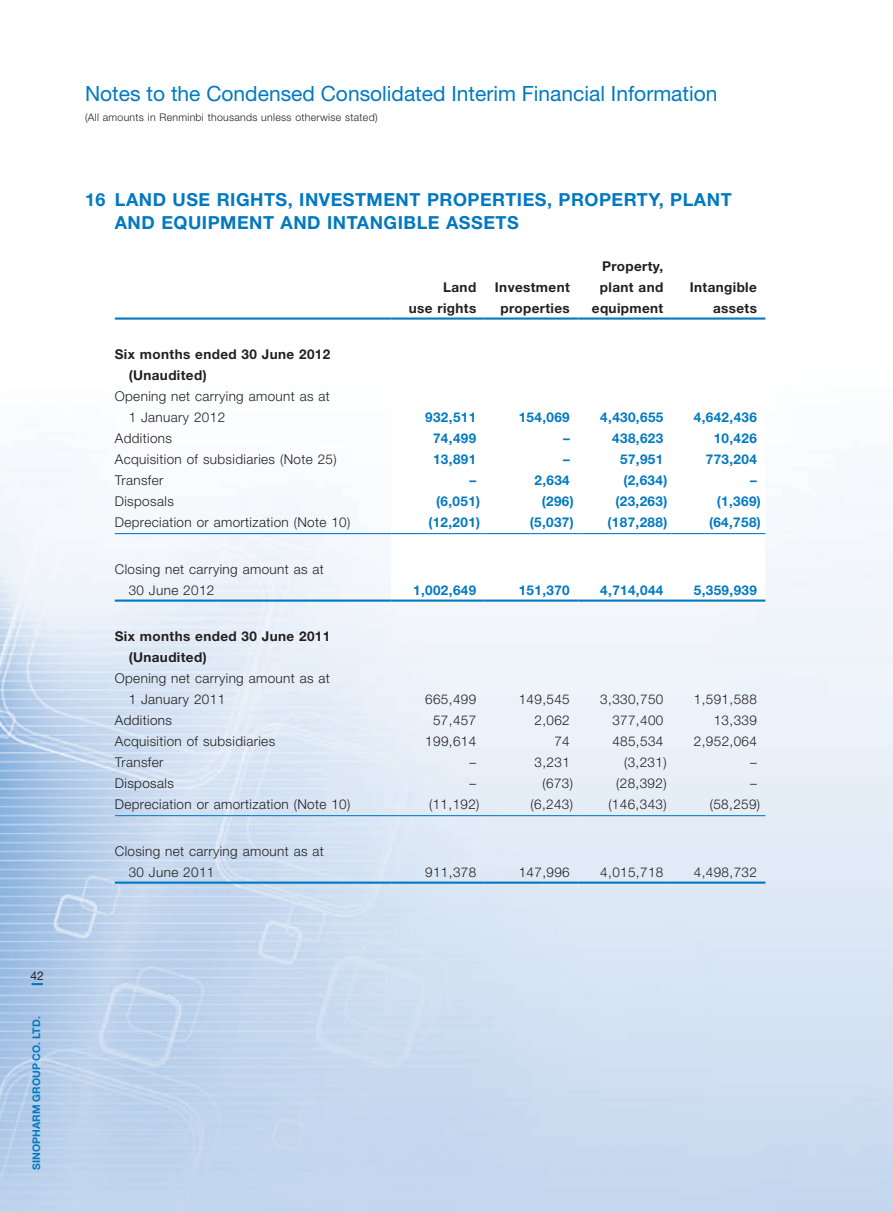
<style>
.page{position:relative;width:893px;height:1212px;background:#fff}
.page>*{position:absolute;margin:0;border:0;box-sizing:border-box;transform-origin:0 0}
.t1{font:21px "Helvetica Neue LT Std";color:#0079c2}
.t2{font:700 18px/22.5px "Helvetica Neue LT Std";letter-spacing:.03em;color:#0079c2}
.t3{font:300 13.5px/21px "Helvetica Neue LT Std";letter-spacing:.03em;color:#231f20}
.t4{font:700 13.5px "Helvetica Neue LT Std";letter-spacing:.03em;color:#0079c2}
.t5{font:700 13.5px/21px "Helvetica Neue LT Std";letter-spacing:.03em;color:#231f20;text-align:right}
.t6{font:12px "Helvetica Neue LT Std";color:#231f20}
.t7{font:300 10.5px "Helvetica Neue LT Std";letter-spacing:.03em;color:#231f20}
.t8{font:700 10.5px "Helvetica Neue LT Std";color:#0079c2}
</style>
<div class="page">
<img style="left:0;top:317px;width:893px;height:895px">
<svg style="left:32px;top:983px;width:11px;height:2px"></svg>
<svg style="left:391px;top:320px;width:374px;height:279px"></svg>
<hr style="left:115px;top:317px;width:276px;height:3px;background:#0079c2">
<hr style="left:391px;top:317px;width:94px;height:3px;background:#0079c2">
<hr style="left:485px;top:317px;width:93px;height:3px;background:#0079c2">
<hr style="left:578px;top:317px;width:94px;height:3px;background:#0079c2">
<hr style="left:672px;top:317px;width:93px;height:3px;background:#0079c2">
<hr style="left:115px;top:533px;width:276px;height:1px;background:#0079c2">
<hr style="left:391px;top:533px;width:94px;height:1px;background:#0079c2">
<hr style="left:485px;top:533px;width:93px;height:1px;background:#0079c2">
<hr style="left:578px;top:533px;width:94px;height:1px;background:#0079c2">
<hr style="left:672px;top:533px;width:93px;height:1px;background:#0079c2">
<hr style="left:115px;top:599px;width:276px;height:3px;background:#0079c2">
<hr style="left:391px;top:599px;width:94px;height:3px;background:#0079c2">
<hr style="left:485px;top:599px;width:93px;height:3px;background:#0079c2">
<hr style="left:578px;top:599px;width:94px;height:3px;background:#0079c2">
<hr style="left:672px;top:599px;width:93px;height:3px;background:#0079c2">
<hr style="left:115px;top:815px;width:276px;height:1px;background:#0079c2">
<hr style="left:391px;top:815px;width:94px;height:1px;background:#0079c2">
<hr style="left:485px;top:815px;width:93px;height:1px;background:#0079c2">
<hr style="left:578px;top:815px;width:94px;height:1px;background:#0079c2">
<hr style="left:672px;top:815px;width:93px;height:1px;background:#0079c2">
<hr style="left:115px;top:881px;width:276px;height:3px;background:#0079c2">
<hr style="left:391px;top:881px;width:94px;height:3px;background:#0079c2">
<hr style="left:485px;top:881px;width:93px;height:3px;background:#0079c2">
<hr style="left:578px;top:881px;width:94px;height:3px;background:#0079c2">
<hr style="left:672px;top:881px;width:93px;height:3px;background:#0079c2">
<p class="t6" style="left:31px;top:968px;width:15px">42</p>
<p class="t8" style="left:30px;top:1170px;width:155px;rotate:-90deg">Sinopharm group co. ltd.</p>
<h1 class="t1" style="left:85px;top:81px;width:634px">Notes to the Condensed Consolidated Interim Financial Information</h1>
<p class="t7" style="left:85px;top:111px;width:294px">(All amounts in Renminbi thousands unless otherwise stated)</p>
<h2 class="t2" style="left:85px;top:188px;width:247px">16 Land use rights, inves</h2>
<h2 class="t2" style="left:115px;top:188px;width:618px;text-indent:240px">tment properties, property, plant and equipment and intangible asse</h2>
<h2 class="t2" style="left:495px;top:211px;width:23px">ts</h2>
<p class="t5" style="left:129px;top:344px;width:203px;text-align:left;text-indent:-14px">Six months ended 30 June 2012 (Unaudited)</p>
<p class="t3" style="left:129px;top:386px;width:203px;text-indent:-14px">Opening net carrying amount as at<br>1 January 2012</p>
<p class="t5" style="left:409px;top:276px;width:69px">Land<br>use rights</p>
<p class="t5" style="left:495px;top:276px;width:76px;text-align:center">Investment properties</p>
<p class="t5" style="left:592px;top:255px;width:73px">Property, plant and equipment</p>
<p class="t5" style="left:690px;top:276px;width:69px">Intangible assets</p>
<p class="t4" style="left:425px;top:409px;width:53px">932,511</p>
<p class="t4" style="left:519px;top:409px;width:53px">154,069</p>
<p class="t4" style="left:600px;top:409px;width:65px">4,430,655</p>
<p class="t4" style="left:694px;top:409px;width:65px">4,642,436</p>
<p class="t3" style="left:115px;top:428px;width:59px">Additions</p>
<p class="t4" style="left:433px;top:430px;width:45px">74,499</p>
<p class="t4" style="left:563px;top:430px;width:8px">–</p>
<p class="t4" style="left:612px;top:430px;width:53px">438,623</p>
<p class="t4" style="left:714px;top:430px;width:45px">10,426</p>
<p class="t3" style="left:115px;top:449px;width:223px">Acquisition of subsidiaries (Note 25)</p>
<p class="t4" style="left:433px;top:451px;width:45px">13,891</p>
<p class="t4" style="left:563px;top:451px;width:8px">–</p>
<p class="t4" style="left:620px;top:451px;width:45px">57,951</p>
<p class="t4" style="left:706px;top:451px;width:53px">773,204</p>
<p class="t3" style="left:115px;top:470px;width:50px">Transfer</p>
<p class="t4" style="left:469px;top:472px;width:8px">–</p>
<p class="t4" style="left:534px;top:472px;width:37px">2,634</p>
<p class="t4" style="left:623px;top:472px;width:46px">(2,634)</p>
<p class="t4" style="left:750px;top:472px;width:8px">–</p>
<p class="t3" style="left:115px;top:491px;width:61px">Disposals</p>
<p class="t4" style="left:436px;top:493px;width:46px">(6,051)</p>
<p class="t4" style="left:542px;top:493px;width:34px">(296)</p>
<p class="t4" style="left:615px;top:493px;width:53px">(23,263)</p>
<p class="t4" style="left:717px;top:493px;width:46px">(1,369)</p>
<p class="t3" style="left:115px;top:512px;width:237px">Depreciation or amortization (Note 10)</p>
<p class="t4" style="left:428px;top:514px;width:53px">(12,201)</p>
<p class="t4" style="left:530px;top:514px;width:46px">(5,037)</p>
<p class="t4" style="left:608px;top:514px;width:61px">(187,288)</p>
<p class="t4" style="left:709px;top:514px;width:53px">(64,758)</p>
<p class="t3" style="left:129px;top:558px;width:197px;text-indent:-14px">Closing net carrying amount as at<br>30 June 2012</p>
<p class="t4" style="left:413px;top:582px;width:65px">1,002,649</p>
<p class="t4" style="left:519px;top:582px;width:53px">151,370</p>
<p class="t4" style="left:600px;top:582px;width:65px">4,714,044</p>
<p class="t4" style="left:694px;top:582px;width:65px">5,359,939</p>
<p class="t5" style="left:129px;top:626px;width:203px;text-align:left;text-indent:-14px">Six months ended 30 June 2011 (Unaudited)</p>
<p class="t3" style="left:129px;top:668px;width:203px;text-indent:-14px">Opening net carrying amount as at<br>1 January 2011</p>
<p class="t3" style="left:425px;top:689px;width:53px">665,499</p>
<p class="t3" style="left:519px;top:689px;width:53px">149,545</p>
<p class="t3" style="left:600px;top:689px;width:65px">3,330,750</p>
<p class="t3" style="left:694px;top:689px;width:65px">1,591,588</p>
<p class="t3" style="left:115px;top:710px;width:59px">Additions</p>
<p class="t3" style="left:433px;top:710px;width:45px">57,457</p>
<p class="t3" style="left:534px;top:710px;width:37px">2,062</p>
<p class="t3" style="left:612px;top:710px;width:53px">377,400</p>
<p class="t3" style="left:714px;top:710px;width:45px">13,339</p>
<p class="t3" style="left:115px;top:731px;width:162px">Acquisition of subsidiaries</p>
<p class="t3" style="left:425px;top:731px;width:53px">199,614</p>
<p class="t3" style="left:554px;top:731px;width:17px">74</p>
<p class="t3" style="left:612px;top:731px;width:53px">485,534</p>
<p class="t3" style="left:694px;top:731px;width:65px">2,952,064</p>
<p class="t3" style="left:115px;top:752px;width:50px">Transfer</p>
<p class="t3" style="left:469px;top:752px;width:8px">–</p>
<p class="t3" style="left:535px;top:752px;width:37px">3,231</p>
<p class="t3" style="left:624px;top:752px;width:44px">(3,231)</p>
<p class="t3" style="left:750px;top:752px;width:8px">–</p>
<p class="t3" style="left:115px;top:773px;width:61px">Disposals</p>
<p class="t3" style="left:470px;top:773px;width:8px">–</p>
<p class="t3" style="left:543px;top:773px;width:32px">(673)</p>
<p class="t3" style="left:616px;top:773px;width:52px">(28,392)</p>
<p class="t3" style="left:750px;top:773px;width:8px">–</p>
<p class="t3" style="left:115px;top:794px;width:237px">Depreciation or amortization (Note 10)</p>
<p class="t3" style="left:429px;top:794px;width:52px">(11,192)</p>
<p class="t3" style="left:531px;top:794px;width:44px">(6,243)</p>
<p class="t3" style="left:608px;top:794px;width:60px">(146,343)</p>
<p class="t3" style="left:710px;top:794px;width:52px">(58,259)</p>
<p class="t3" style="left:129px;top:840px;width:197px;text-indent:-14px">Closing net carrying amount as at<br>30 June 2011</p>
<p class="t3" style="left:425px;top:861px;width:53px">911,378</p>
<p class="t3" style="left:519px;top:861px;width:53px">147,996</p>
<p class="t3" style="left:600px;top:861px;width:65px">4,015,718</p>
<p class="t3" style="left:694px;top:861px;width:65px">4,498,732</p>
</div>
